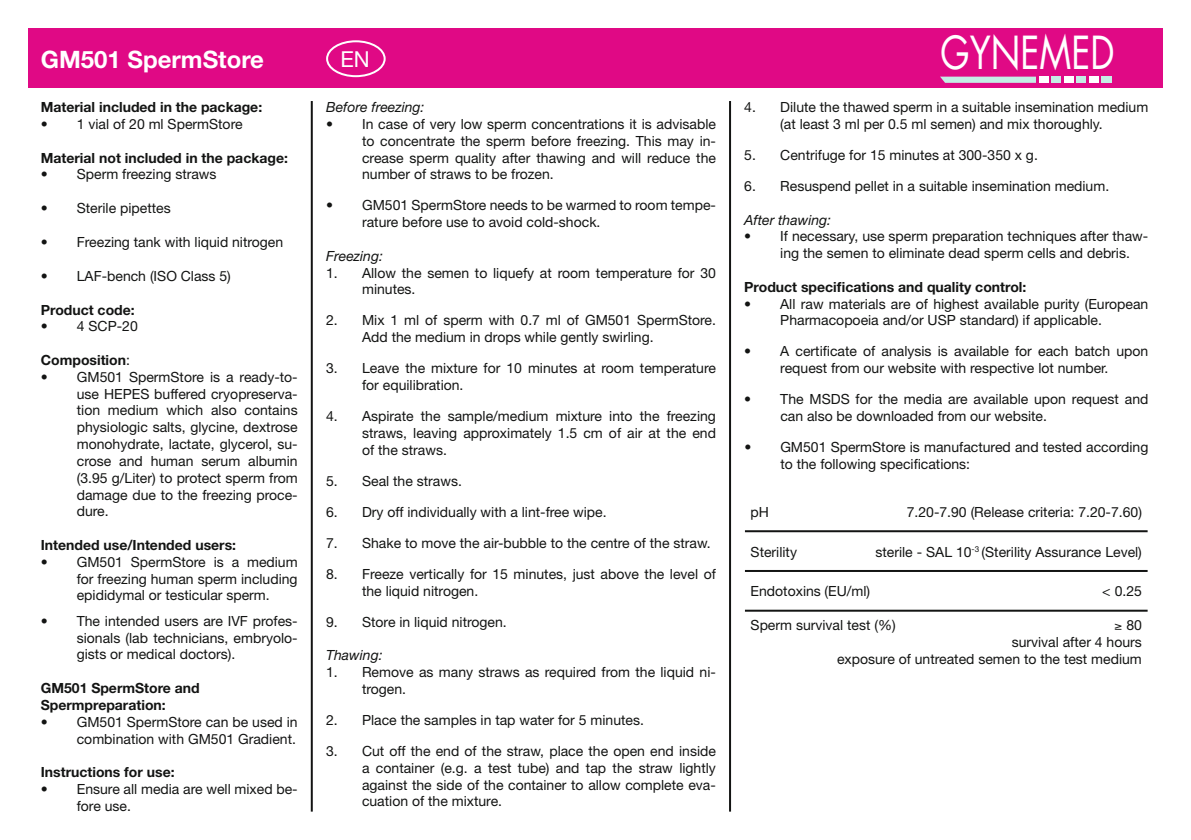
<style>
.page{position:relative;width:1191px;height:840px;background:#fff}
.page>*{position:absolute;margin:0;border:0;box-sizing:border-box;transform-origin:0 0}
.t1{font:44.4px "Futura LT";color:#fff;scale:.8 1}
.t2{font:700 24px "Helvetica Neue";color:#fff}
.t3{font:22px "Helvetica Neue";color:#fff}
.t4{font:14px/16.8px "Helvetica Neue";color:#131413}
.t5{font:700 14px/16.8px "Helvetica Neue";color:#131413}
.t6{font:italic 14px "Helvetica Neue";color:#131413}
.s1{font-weight:400}
</style>
<div class="page">
<hr style="left:311px;top:101px;width:2px;height:710px;background:#131413">
<hr style="left:745px;top:530px;width:402px;height:2px;background:#131413">
<hr style="left:745px;top:569px;width:402px;height:2px;background:#131413">
<hr style="left:745px;top:609px;width:402px;height:2px;background:#131413">
<hr style="left:729px;top:101px;width:2px;height:710px;background:#131413">
<div style="left:28px;top:28px;width:1134px;height:60px;background:#e00985"></div>
<svg style="left:940px;top:77px;width:96px;height:6px"></svg>
<div style="left:1038px;top:77px;width:10px;height:6px;background:#fff"></div>
<div style="left:1051px;top:77px;width:9px;height:6px;background:#c4eee5"></div>
<div style="left:1063px;top:77px;width:10px;height:6px;background:#fff"></div>
<div style="left:1076px;top:77px;width:9px;height:6px;background:#c4eee5"></div>
<div style="left:1089px;top:77px;width:9px;height:6px;background:#fff"></div>
<div style="left:1101px;top:77px;width:10px;height:6px;background:#c4eee5"></div>
<div style="left:326px;top:40px;width:60px;height:37px;border:2px solid #fff;border-radius:50%"></div>
<h2 class="t2" style="left:41px;top:44px;width:225px">GM501 SpermStore</h2>
<h3 class="t3" style="left:340px;top:46px;width:31px">EN</h3>
<p class="t5" style="left:41px;top:98px;width:223px">Material included in the package:</p>
<p class="t4" style="left:41px;top:115px;width:203px">• 1 vial of 20 ml SpermStore</p>
<p class="t5" style="left:41px;top:149px;width:249px">Material not included in the package:</p>
<p class="t4" style="left:41px;top:166px;width:177px">• Sperm freezing straws</p>
<p class="t4" style="left:41px;top:199px;width:131px">• Sterile pipettes</p>
<p class="t4" style="left:41px;top:233px;width:244px">• Freezing tank with liquid nitrogen</p>
<p class="t4" style="left:41px;top:267px;width:192px">• LAF-bench (ISO Class 5)</p>
<p class="t5" style="left:41px;top:301px;width:95px">Product code:</p>
<p class="t4" style="left:41px;top:317px;width:98px">• 4 SCP-20</p>
<p class="t5" style="left:41px;top:351px;width:91px">Composition<span class="s1">:</span></p>
<p class="t4" style="left:77px;top:368px;width:222px;text-align:justify;text-indent:-36px">• GM501 SpermStore is a ready-to&shy;use HEPES buffered cryopreserva&shy;tion medium which also contains physiologic salts, glycine, dextrose monohydrate, lactate, glycerol, su&shy;crose and human serum albumin (3.95 g/Liter) to protect sperm from damage due to the freezing proce&shy;dure.</p>
<p class="t5" style="left:41px;top:536px;width:197px">Intended use/Intended users:</p>
<p class="t4" style="left:77px;top:553px;width:222px;text-align:justify;text-indent:-36px">• GM501 SpermStore is a medium for freezing human sperm including epididymal or testicular sperm.</p>
<p class="t4" style="left:77px;top:612px;width:222px;text-align:justify;text-indent:-36px">• The intended users are IVF profes&shy;sionals (lab technicians, embryolo&shy;gists or medical doctors).</p>
<p class="t5" style="left:41px;top:679px;width:160px">GM501 SpermStore and<br>Spermpreparation:</p>
<p class="t4" style="left:41px;top:712px;width:258px;text-align:right">• GM501 SpermStore can be used in combination with GM501 Gradient.</p>
<p class="t5" style="left:41px;top:763px;width:135px">Instructions for use:</p>
<p class="t4" style="left:77px;top:780px;width:222px;text-indent:-36px">• Ensure all media are well mixed be&shy;fore use.</p>
<p class="t6" style="left:326px;top:99px;width:100px">Before freezing:</p>
<p class="t4" style="left:362px;top:115px;width:355px;text-align:justify;text-indent:-36px">• In case of very low sperm concentrations it is advisable to concentrate the sperm before freezing. This may in&shy;crease sperm quality after thawing and will reduce the number of straws to be frozen.</p>
<p class="t4" style="left:362px;top:197px;width:355px;text-indent:-36px">• GM501 SpermStore needs to be warmed to room tempe&shy;rature before use to avoid cold-shock.</p>
<p class="t6" style="left:326px;top:247px;width:58px">Freezing:</p>
<p class="t4" style="left:362px;top:264px;width:355px;text-indent:-36px">1. Allow the semen to liquefy at room temperature for 30 minutes.</p>
<p class="t4" style="left:362px;top:312px;width:355px;text-indent:-36px">2. Mix 1 ml of sperm with 0.7 ml of GM501 SpermStore.<br>Add the medium in drops while gently swirling.</p>
<p class="t4" style="left:362px;top:359px;width:355px;text-indent:-36px">3. Leave the mixture for 10 minutes at room temperature for equilibration.</p>
<p class="t4" style="left:362px;top:407px;width:355px;text-align:justify;text-indent:-36px">4. Aspirate the sample/medium mixture into the freezing straws, leaving approximately 1.5 cm of air at the end of the straws.</p>
<p class="t4" style="left:326px;top:472px;width:137px">5. Seal the straws.</p>
<p class="t4" style="left:326px;top:503px;width:282px">6. Dry off individually with a lint-free wipe.</p>
<p class="t4" style="left:326px;top:534px;width:386px">7. Shake to move the air-bubble to the centre of the straw.</p>
<p class="t4" style="left:362px;top:565px;width:355px;text-indent:-36px">8. Freeze vertically for 15 minutes, just above the level of the liquid nitrogen.</p>
<p class="t4" style="left:326px;top:612px;width:182px">9. Store in liquid nitrogen.</p>
<p class="t6" style="left:326px;top:646px;width:58px">Thawing:</p>
<p class="t4" style="left:362px;top:663px;width:355px;text-indent:-36px">1. Remove as many straws as required from the liquid ni&shy;trogen.</p>
<p class="t4" style="left:326px;top:710px;width:319px">2. Place the samples in tap water for 5 minutes.</p>
<p class="t4" style="left:362px;top:741px;width:355px;text-align:justify;text-indent:-36px">3. Cut off the end of the straw, place the open end inside a container (e.g. a test tube) and tap the straw lightly against the side of the container to allow complete eva&shy;cuation of the mixture.</p>
<h1 class="t1" style="left:940px;top:25px;width:219px">GYNEMED</h1>
<p class="t4" style="left:780px;top:98px;width:369px;text-indent:-36px">4. Dilute the thawed sperm in a suitable insemination medium (at least 3 ml per 0.5 ml semen) and mix thoroughly.</p>
<p class="t4" style="left:744px;top:146px;width:295px">5. Centrifuge for 15 minutes at 300-350 x g.</p>
<p class="t4" style="left:744px;top:177px;width:366px">6. Resuspend pellet in a suitable insemination medium.</p>
<p class="t6" style="left:744px;top:211px;width:88px">After thawing:</p>
<p class="t4" style="left:780px;top:227px;width:369px;text-indent:-36px">• If necessary, use sperm preparation techniques after thaw&shy;ing the semen to eliminate dead sperm cells and debris.</p>
<p class="t5" style="left:744px;top:278px;width:284px">Product specifications and quality control:</p>
<p class="t4" style="left:780px;top:295px;width:369px;text-indent:-36px">• All raw materials are of highest available purity (European<br>Pharmacopoeia and/or USP standard) if applicable.</p>
<p class="t4" style="left:744px;top:342px;width:405px;text-align:center">• A certificate of analysis is available for each batch upon request from our website with respective lot number.</p>
<p class="t4" style="left:780px;top:390px;width:369px;text-indent:-36px">• The MSDS for the media are available upon request and can also be downloaded from our website.</p>
<p class="t4" style="left:780px;top:438px;width:369px;text-indent:-36px">• GM501 SpermStore is manufactured and tested according to the following specifications:</p>
<p class="t4" style="left:750px;top:503px;width:20px">pH</p>
<p class="t4" style="left:906px;top:503px;width:237px">7.20-7.90 (Release criteria: 7.20-7.60)</p>
<p class="t4" style="left:750px;top:542px;width:48px">Sterility</p>
<p class="t4" style="left:875px;top:542px;width:268px">sterile - SAL 10<sup>-3</sup> (Sterility Assurance Level)</p>
<p class="t4" style="left:750px;top:582px;width:121px">Endotoxins (EU/ml)</p>
<p class="t4" style="left:1102px;top:582px;width:41px">&lt; 0.25</p>
<p class="t4" style="left:750px;top:616px;width:146px">Sperm survival test (%)</p>
<p class="t4" style="left:837px;top:616px;width:306px;text-align:right">≥ 80<br>survival after 4 hours<br>exposure of untreated semen to the test medium</p>
</div>
